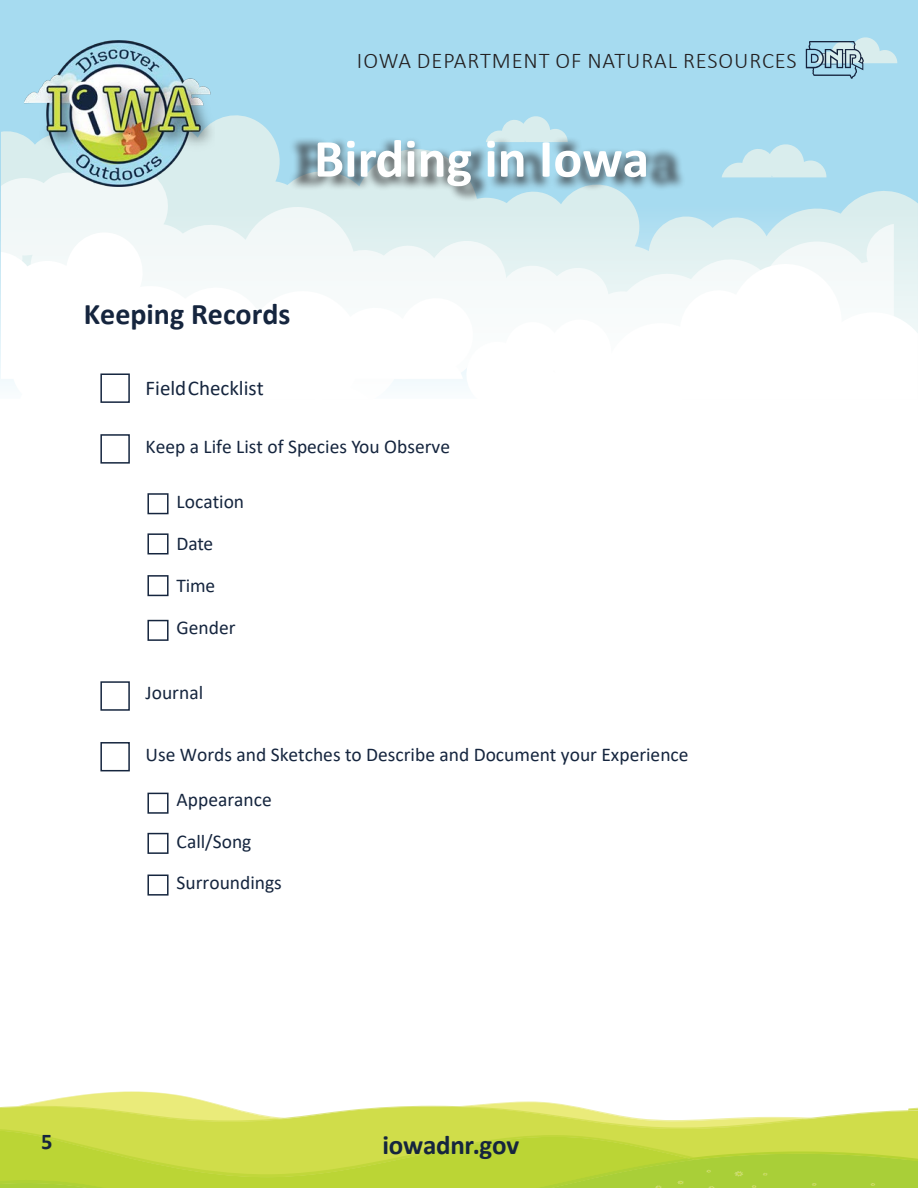
<style>
.page{position:relative;width:918px;height:1188px;background:#fff}
.page>*{position:absolute;margin:0;border:0;box-sizing:border-box;transform-origin:0 0}
.t1{font:700 54px "Calibri";color:#fff}
.t2{font:700 30px "Calibri";color:#15253e}
.t3{font:700 27px "Calibri";letter-spacing:-.01em;color:#15253e}
.t4{font:300 22.5px "Calibri";letter-spacing:.04em;color:#231f20}
.t5{font:700 22.5px "Calibri";color:#15253e}
.t6{font:21px "Calibri";color:#15253e}
.t7{font:19.5px/41.4px "Calibri";color:#15253e}
</style>
<div class="page">
<hr style="left:917px;top:0;width:1px;height:400px;background:#a6dbf0">
<svg style="left:1px;top:1091px;width:917px;height:97px"></svg>
<div style="left:1px;top:0;width:917px;height:399px;background:#a6dbf0"></div>
<svg style="left:1px;top:115px;width:917px;height:284px;background:#e9f5f8"></svg>
<svg style="left:806px;top:37px;width:91px;height:42px"></svg>
<img style="left:25px;top:41px;width:190px;height:146px">
<div style="left:289px;top:137px;width:397px;height:65px;background:#231f20;opacity:.75"></div>
<div style="left:100px;top:373px;width:30px;height:30px;border:2px solid #15253e"></div>
<div style="left:100px;top:681px;width:30px;height:30px;border:2px solid #15253e"></div>
<div style="left:100px;top:434px;width:30px;height:30px;border:2px solid #15253e"></div>
<div style="left:100px;top:742px;width:30px;height:29px;border:2px solid #15253e"></div>
<div style="left:147px;top:493px;width:22px;height:21px;border:2px solid #15253e"></div>
<div style="left:147px;top:793px;width:22px;height:21px;border:2px solid #15253e"></div>
<div style="left:147px;top:533px;width:22px;height:21px;border:2px solid #15253e"></div>
<div style="left:147px;top:833px;width:22px;height:21px;border:2px solid #15253e"></div>
<div style="left:147px;top:575px;width:22px;height:21px;border:2px solid #15253e"></div>
<div style="left:147px;top:875px;width:22px;height:21px;border:2px solid #15253e"></div>
<div style="left:147px;top:620px;width:22px;height:21px;border:2px solid #15253e"></div>
<p class="t4" style="left:357px;top:47px;width:441px">IOWA DEPARTMENT OF NATURAL RESOURCES</p>
<h1 class="t1" style="left:314px;top:121px;width:337px">Birding in Iowa</h1>
<p class="t2" style="left:84px;top:293px;width:208px">Keeping Records</p>
<p class="t6" style="left:146px;top:373px;width:120px">Field Checklist</p>
<p class="t7" style="left:146px;top:426px;width:306px">Keep a Life List of Species You Observe</p>
<p class="t7" style="left:177px;top:480px;width:69px">Location</p>
<p class="t7" style="left:177px;top:522px;width:38px">Date</p>
<p class="t7" style="left:177px;top:564px;width:40px">Time</p>
<p class="t7" style="left:177px;top:606px;width:61px">Gender</p>
<p class="t7" style="left:146px;top:672px;width:59px">Journal</p>
<p class="t7" style="left:146px;top:734px;width:544px">Use Words and Sketches to Describe and Document your Experience</p>
<p class="t7" style="left:177px;top:779px;width:107px">Appearance<br>Call/Song<br>Surroundings</p>
<p class="t5" style="left:41px;top:1125px;width:13px">5</p>
<h3 class="t3" style="left:383px;top:1126px;width:138px">iowadnr.gov</h3>
</div>
